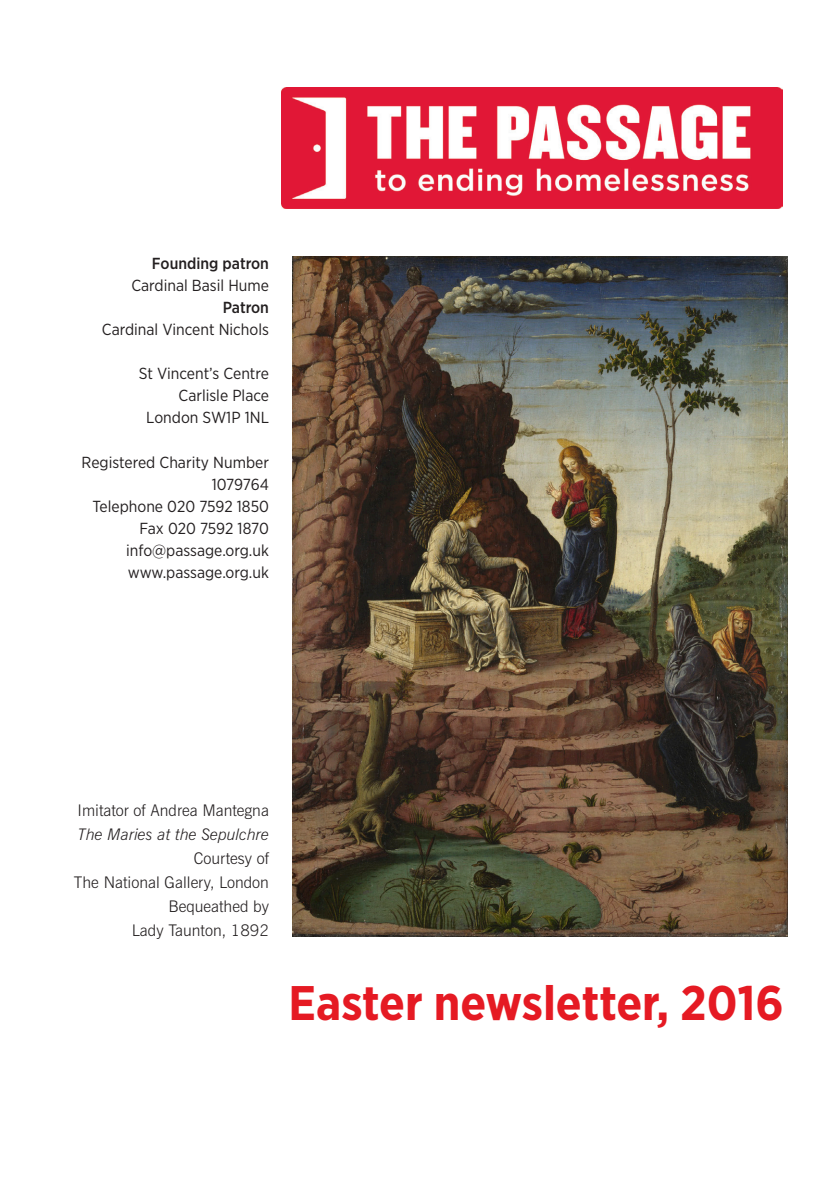
<style>
.page{position:relative;width:840px;height:1191px;background:#fff}
.page>*{position:absolute;margin:0;border:0;box-sizing:border-box;transform-origin:0 0}
.t1{font:700 48.4px "Gotham Narrow";color:#e51a23}
.t2{font:16px "Gotham Narrow";color:#231f20}
.t3{font:300 16px "News Gothic BT";color:#231f20}
.t4{font:italic 300 16px/24px "News Gothic BT";color:#231f20;text-align:right}
.t5{font:500 16px "Gotham Narrow";color:#231f20}
.s1{font-style:normal}
</style>
<div class="page">
<img style="left:281px;top:87px;width:500px;height:122px">
<img style="left:293px;top:257px;width:494px;height:679px">
<p class="t5" style="left:152px;top:254px;width:118px">Founding patron</p>
<p class="t2" style="left:131px;top:276px;width:139px">Cardinal Basil Hume</p>
<p class="t5" style="left:222px;top:298px;width:48px">Patron</p>
<p class="t2" style="left:102px;top:320px;width:168px">Cardinal Vincent Nichols</p>
<p class="t2" style="left:139px;top:364px;width:132px">St Vincent’s Centre</p>
<p class="t2" style="left:178px;top:386px;width:92px">Carlisle Place</p>
<p class="t2" style="left:146px;top:408px;width:124px">London SW1P 1NL</p>
<p class="t2" style="left:82px;top:452px;width:189px">Registered Charity Number</p>
<p class="t2" style="left:211px;top:474px;width:59px">1079764</p>
<p class="t2" style="left:92px;top:496px;width:178px">Telephone 020 7592 1850</p>
<p class="t2" style="left:139px;top:518px;width:131px">Fax 020 7592 1870</p>
<p class="t2" style="left:126px;top:540px;width:144px">info@passage.org.uk</p>
<p class="t2" style="left:128px;top:562px;width:142px">www.passage.org.uk</p>
<p class="t3" style="left:77px;top:800px;width:193px">Imitator of Andrea Mantegna</p>
<p class="t4" style="left:78px;top:821px;width:192px">The Maries at the Sepulchre<br><span class="s1">Courtesy of</span></p>
<p class="t3" style="left:74px;top:872px;width:196px">The National Gallery, London</p>
<p class="t3" style="left:168px;top:896px;width:102px">Bequeathed by</p>
<p class="t3" style="left:132px;top:920px;width:139px">Lady Taunton, 1892</p>
<p class="t1" style="left:288px;top:972px;width:496px">Easter newsletter, 2016</p>
</div>
